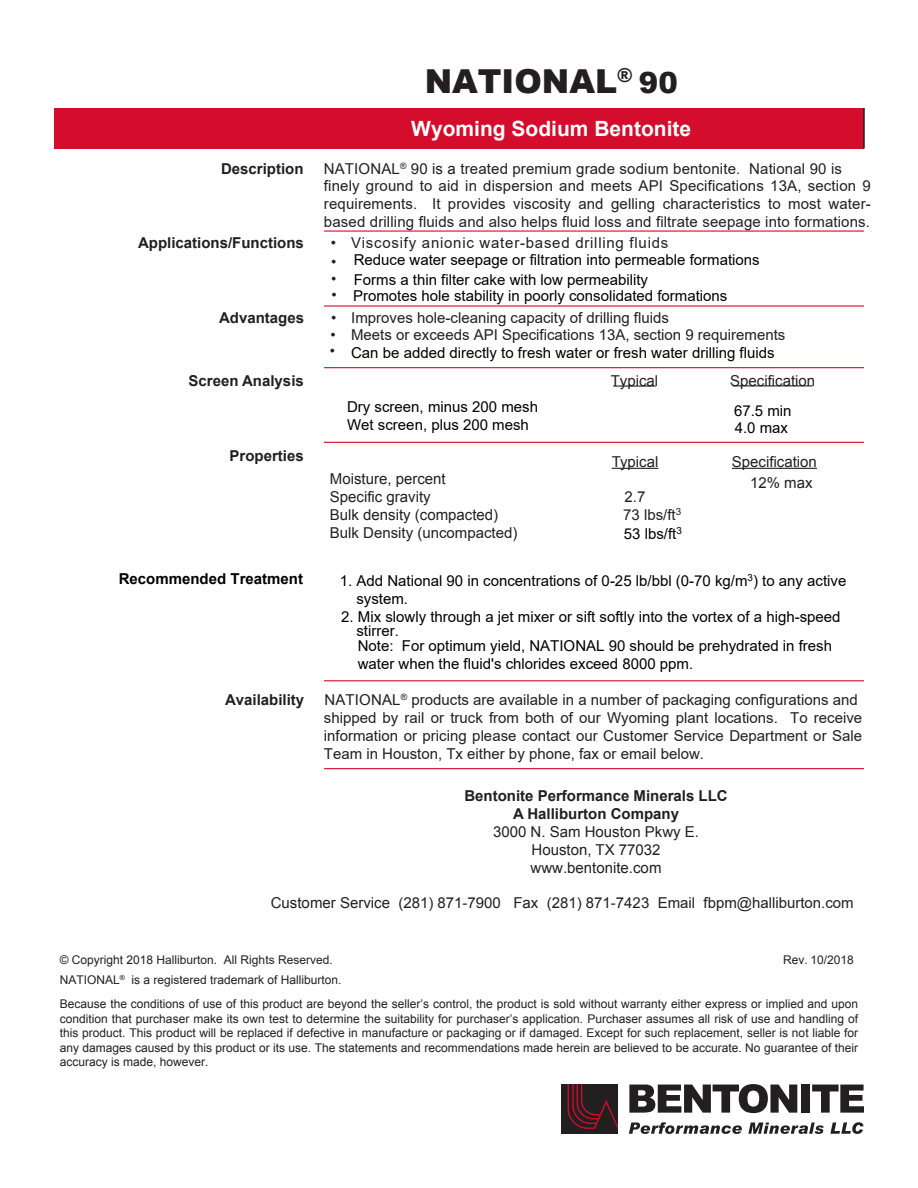
<style>
.page{position:relative;width:918px;height:1188px;background:#fff}
.page>*{position:absolute;margin:0;border:0;box-sizing:border-box;transform-origin:0 0}
.Product_Name{font:900 33px "Arial";color:#231f20}
.Description{font:700 21px "Arial";color:#fff}
.Address{font:15px/18px "Arial";color:#231f20}
.t1{font:15px/17.7px "Arial";color:#000}
.Left_Hand_Subs{font:700 15px "Arial";color:#231f20}
.Address-2{font:15px "Arial";letter-spacing:.05em;color:#231f20}
.Table_Header{font:15px "Arial";color:#231f20}
.t2{font:700 15px "Arial";color:#000}
.t3{font:12px/14.4px "Arial";color:#231f20;text-align:justify}
.s1{font-size:29.1px}
.s2{color:#231f20}
.s3{font-weight:700}
</style>
<div class="page">
<svg style="left:629px;top:1084px;width:168px;height:29px"></svg>
<div style="left:801px;top:1085px;width:9px;height:28px;background:#231f20"></div>
<svg style="left:812px;top:1085px;width:52px;height:28px"></svg>
<svg style="left:629px;top:1122px;width:113px;height:12px"></svg>
<svg style="left:748px;top:1123px;width:76px;height:11px"></svg>
<svg style="left:830px;top:1122px;width:34px;height:12px"></svg>
<div style="left:561px;top:1084px;width:57px;height:50px;background:#231f20"></div>
<svg style="left:567px;top:1084px;width:51px;height:45px"></svg>
<div style="left:54px;top:108px;width:810px;height:40px;background:#d30d2b"></div>
<hr style="left:863px;top:108px;width:2px;height:40px;background:#231f20">
<hr style="left:324px;top:230px;width:540px;height:2px;background:#d30d2b">
<hr style="left:324px;top:305px;width:540px;height:2px;background:#d30d2b">
<hr style="left:324px;top:367px;width:540px;height:1px;background:#d30d2b">
<hr style="left:324px;top:442px;width:540px;height:1px;background:#d30d2b">
<hr style="left:324px;top:680px;width:540px;height:1px;background:#d30d2b">
<hr style="left:324px;top:768px;width:540px;height:1px;background:#d30d2b">
<hr style="left:613px;top:386px;width:43px;height:1px;background:#231f20">
<hr style="left:733px;top:385px;width:80px;height:1px;background:#231f20">
<hr style="left:612px;top:468px;width:46px;height:1px;background:#231f20">
<hr style="left:732px;top:468px;width:85px;height:1px;background:#231f20">
<p class="Product_Name" style="left:425px;top:57px;width:255px">NATIONAL<sup>®</sup> <span class="s1">90</span></p>
<p class="Description" style="left:411px;top:114px;width:281px">Wyoming Sodium Bentonite</p>
<p class="Left_Hand_Subs" style="left:221px;top:158px;width:84px">Description</p>
<p class="Address" style="left:324px;top:160px;width:549px">NATIONAL<sup>®</sup> 90 is a treated premium grade sodium bentonite. National 90 is finely ground to aid in dispersion and meets API Specifications 13A, section 9 requirements. It provides viscosity and gelling characteristics to most water&shy;based drilling fluids and also helps fluid loss and filtrate seepage into formations.</p>
<p class="Left_Hand_Subs" style="left:138px;top:233px;width:167px">Applications/Functions</p>
<p class="Address-2" style="left:331px;top:233px;width:339px">• Viscosify anionic water-based drilling fluids</p>
<p class="t1" style="left:331px;top:251px;width:430px"><span class="s2">•</span> Reduce water seepage or filtration into permeable formations</p>
<p class="t1" style="left:331px;top:270px;width:318px"><span class="s2">•</span> Forms a thin filter cake with low permeability</p>
<p class="t1" style="left:332px;top:287px;width:397px"><span class="s2">•</span> Promotes hole stability in poorly consolidated formations</p>
<p class="Left_Hand_Subs" style="left:219px;top:308px;width:87px">Advantages</p>
<p class="Address" style="left:331px;top:309px;width:339px">• Improves hole-cleaning capacity of drilling fluids</p>
<p class="Address" style="left:331px;top:326px;width:456px">• Meets or exceeds API Specifications 13A, section 9 requirements</p>
<p class="Left_Hand_Subs" style="left:189px;top:371px;width:117px">Screen Analysis</p>
<p class="Table_Header" style="left:611px;top:371px;width:49px">Typical</p>
<p class="Table_Header" style="left:730px;top:371px;width:87px">Specification</p>
<p class="t1" style="left:330px;top:343px;width:446px"><span class="s2">•</span> Can be added directly to fresh water or fresh water drilling fluids</p>
<p class="t1" style="left:347px;top:398px;width:192px">Dry screen, minus 200 mesh</p>
<p class="t1" style="left:734px;top:402px;width:59px">67.5 min</p>
<p class="t1" style="left:347px;top:416px;width:183px">Wet screen, plus 200 mesh</p>
<p class="t1" style="left:735px;top:419px;width:55px">4.0 max</p>
<p class="Left_Hand_Subs" style="left:230px;top:445px;width:76px">Properties</p>
<p class="Table_Header" style="left:612px;top:452px;width:48px">Typical</p>
<p class="Table_Header" style="left:732px;top:452px;width:87px">Specification</p>
<p class="Address" style="left:750px;top:473px;width:64px">12% max</p>
<p class="Address" style="left:625px;top:488px;width:22px">2.7</p>
<p class="Address" style="left:330px;top:470px;width:189px">Moisture, percent<br>Specific gravity<br>Bulk density (compacted)<br>Bulk Density (uncompacted)</p>
<p class="Address" style="left:623px;top:506px;width:60px">73 lbs/ft<sup>3</sup></p>
<p class="t1" style="left:624px;top:524px;width:60px">53 lbs/ft<sup>3</sup></p>
<p class="t2" style="left:119px;top:568px;width:186px">Recommended Treatment</p>
<p class="t1" style="left:356px;top:572px;width:492px;text-indent:-17px">1. Add National 90 in concentrations of 0-25 lb/bbl (0-70 kg/m<sup>3</sup>) to any active system.</p>
<p class="t1" style="left:356px;top:610px;width:486px;line-height:13.5px;text-indent:-15px">2. Mix slowly through a jet mixer or sift softly into the vortex of a high-speed stirrer.</p>
<p class="t1" style="left:358px;top:637px;width:476px">Note: For optimum yield, NATIONAL 90 should be prehydrated in fresh water when the fluid's chlorides exceed 8000 ppm.</p>
<p class="Left_Hand_Subs" style="left:225px;top:689px;width:81px">Availability</p>
<p class="Address" style="left:324px;top:690px;width:540px">NATIONAL<sup>®</sup> products are available in a number of packaging configurations and shipped by rail or truck from both of our Wyoming plant locations. To receive information or pricing please contact our Customer Service Department or Sale Team in Houston, Tx either by phone, fax or email below.</p>
<p class="Address" style="left:464px;top:787px;width:265px;text-align:center"><span class="s3">Bentonite Performance Minerals LLC<br>A Halliburton Company<br></span>3000 N. Sam Houston Pkwy E.<br>Houston, TX 77032 www.bentonite.com</p>
<p class="Address" style="left:271px;top:894px;width:584px">Customer Service (281) 871-7900 Fax (281) 871-7423 Email fbpm@halliburton.com</p>
<p class="t3" style="left:783px;top:952px;width:72px">Rev. 10/2018</p>
<p class="t3" style="left:60px;top:973px;width:283px">NATIONAL<sup>®</sup> is a registered trademark of Halliburton.</p>
<p class="t3" style="left:60px;top:997px;width:800px">Because the conditions of use of this product are beyond the seller’s control, the product is sold without warranty either express or implied and upon condition that purchaser make its own test to determine the suitability for purchaser’s application. Purchaser assumes all risk of use and handling of this product. This product will be replaced if defective in manufacture or packaging or if damaged. Except for such replacement, seller is not liable for any damages caused by this product or its use. The statements and recommendations made herein are believed to be accurate. No guarantee of their accuracy is made, however.</p>
</div>
